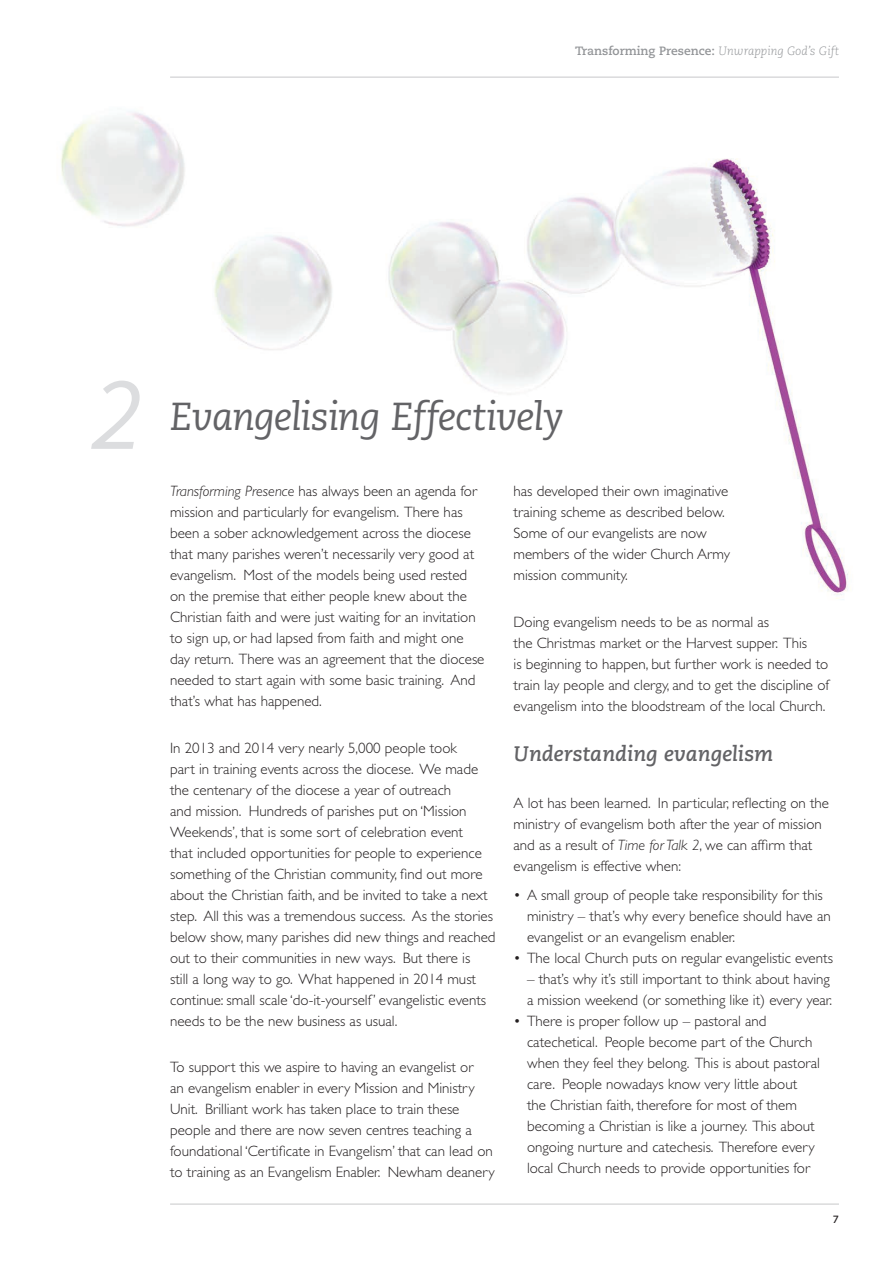
<style>
.page{position:relative;width:893px;height:1263px;background:#fff}
.page>*{position:absolute;margin:0;border:0;box-sizing:border-box;transform-origin:0 0}
.t1{font:italic 105px "Source Sans Pro";color:#dcdddf}
.t2{font:italic 39px "Caecilia";letter-spacing:-.025em;color:#636366}
.t3{font:italic 700 21px "Caecilia";color:#636366}
.t4{font:300 15px/21px "Gill Sans";color:#231f20}
.t5{font:700 12px "Caecilia";color:#939598}
.t6{font:700 10.5px "Caecilia";color:#231f20}
.s1{font-weight:300;font-style:italic}
.s2{font-style:italic}
</style>
<div class="page">
<hr style="left:170px;top:77px;width:669px;height:1px;background:#c7c8ca">
<hr style="left:170px;top:1204px;width:669px;height:1px;background:#c7c8ca">
<img style="left:61px;top:112px;width:788px;height:488px">
<p class="t5" style="left:575px;top:44px;width:265px">Transforming Presence: <span class="s1">Unwrapping God’s Gift</span></p>
<h1 class="t1" style="left:92px;top:349px;width:52px">2</h1>
<h2 class="t2" style="left:170px;top:395px;width:395px">Evangelising Effectively</h2>
<p class="t4" style="left:170px;top:481px;width:316px"><span class="s2">Transforming Presence</span> has always been an agenda for mission and particularly for evangelism. There has been a sober acknowledgement across the diocese that many parishes weren’t necessarily very good at evangelism. Most of the models being used rested on the premise that either people knew about the Christian faith and were just waiting for an invitation to sign up, or had lapsed from faith and might one day return. There was an agreement that the diocese needed to start again with some basic training. And that’s what has happened.</p>
<p class="t4" style="left:170px;top:737px;width:327px">In 2013 and 2014 very nearly 5,000 people took<br>part in training events across the diocese. We made the centenary of the diocese a year of outreach<br>and mission. Hundreds of parishes put on ‘Mission Weekends’, that is some sort of celebration event<br>that included opportunities for people to experience something of the Christian community, find out more about the Christian faith, and be invited to take a next step. All this was a tremendous success. As the stories below show, many parishes did new things and reached out to their communities in new ways. But there is<br>still a long way to go. What happened in 2014 must continue: small scale ‘do-it-yourself’ evangelistic events needs to be the new business as usual.</p>
<p class="t4" style="left:170px;top:1057px;width:326px">To support this we aspire to having an evangelist or<br>an evangelism enabler in every Mission and Ministry Unit. Brilliant work has taken place to train these people and there are now seven centres teaching a foundational ‘Certificate in Evangelism’ that can lead on to training as an Evangelism Enabler. Newham deanery</p>
<p class="t4" style="left:513px;top:481px;width:218px">has developed their own imaginative training scheme as described below.<br>Some of our evangelists are now members of the wider Church Army mission community.</p>
<p class="t4" style="left:513px;top:611px;width:317px">Doing evangelism needs to be as normal as<br>the Christmas market or the Harvest supper. This<br>is beginning to happen, but further work is needed to train lay people and clergy, and to get the discipline of evangelism into the bloodstream of the local Church.</p>
<h3 class="t3" style="left:513px;top:742px;width:261px">Understanding evangelism</h3>
<p class="t4" style="left:513px;top:792px;width:317px">A lot has been learned. In particular, reflecting on the ministry of evangelism both after the year of mission and as a result of <span class="s2">Time for Talk 2</span>, we can affirm that evangelism is effective when:</p>
<p class="t4" style="left:527px;top:885px;width:305px;text-indent:-14px">• A small group of people take responsibility for this ministry – that’s why every benefice should have an evangelist or an evangelism enabler.</p>
<p class="t4" style="left:513px;top:948px;width:321px">• The local Church puts on regular evangelistic events</p>
<p class="t4" style="left:527px;top:969px;width:307px">– that’s why it’s still important to think about having a mission weekend (or something like it) every year.</p>
<p class="t4" style="left:527px;top:1011px;width:295px;text-indent:-14px">• There is proper follow up – pastoral and catechetical. People become part of the Church when they feel they belong. This is about pastoral care. People nowadays know very little about<br>the Christian faith, therefore for most of them becoming a Christian is like a journey. This about ongoing nurture and catechesis. Therefore every local Church needs to provide opportunities for</p>
<p class="t6" style="left:833px;top:1213px;width:8px">7</p>
</div>
